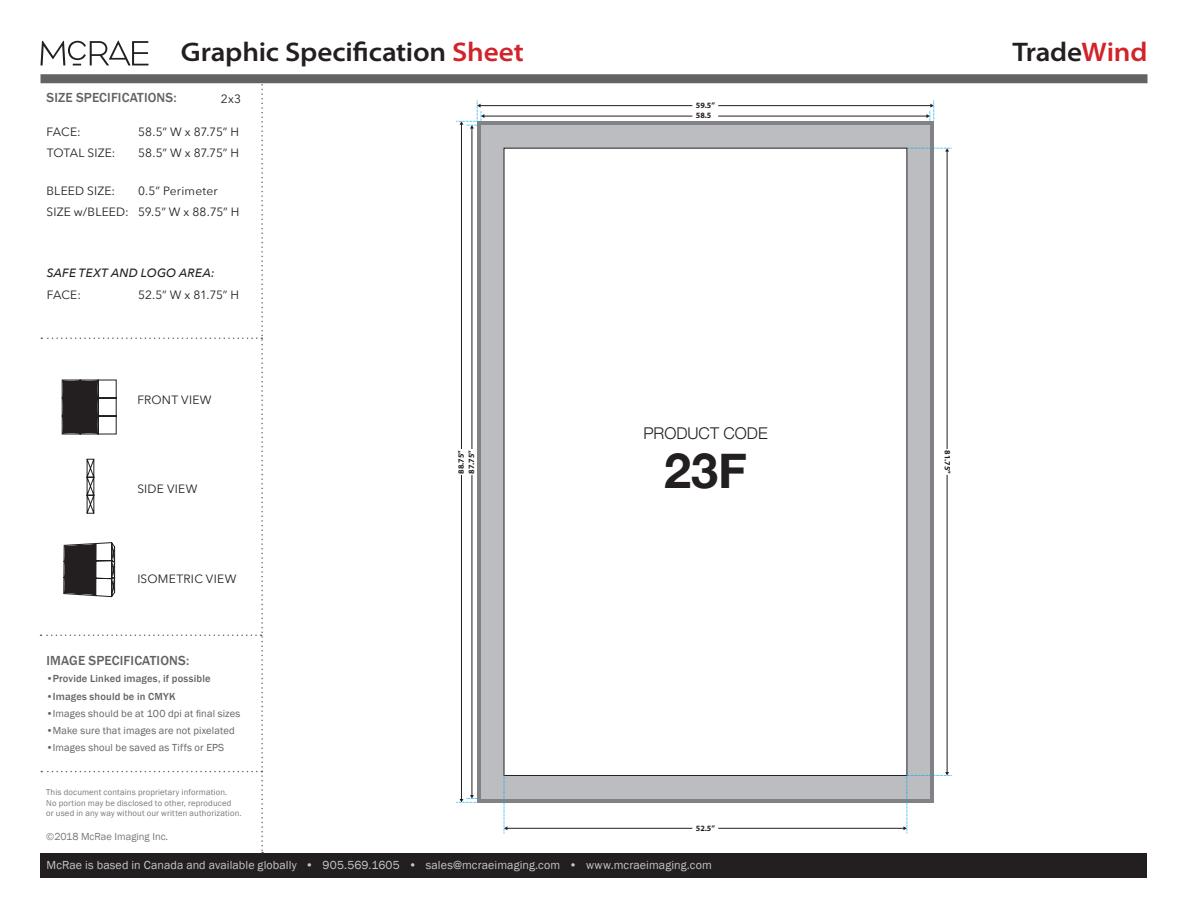
<style>
.page{position:relative;width:1188px;height:918px;background:#fff}
.page>*{position:absolute;margin:0;border:0;box-sizing:border-box;transform-origin:0 0}
.t1{font:700 48.6px "Helvetica Neue";color:#231f20}
.page_HEADING{font:600 semi-expanded 27px "Myriad Pro";letter-spacing:-.01em;color:#231f20}
.t2{font:300 16.2px "Helvetica Neue";color:#231f20}
.t3{font:500 13.5px "Franklin Gothic";letter-spacing:.01em;color:#636366}
.measurements{font:12px "Avenir Next";letter-spacing:.015em;color:#231f20}
.t4{font:12px "Franklin Gothic";letter-spacing:.01em;color:#c7c8ca}
.measurements-2{font:italic 500 12px "Avenir Next";letter-spacing:.02em;color:#231f20}
.t5{font:10.5px "Franklin Gothic";letter-spacing:.015em;color:#636366}
.t6{font:500 10.5px "Franklin Gothic";letter-spacing:.02em;color:#636366}
.t7{font:10.5px "Franklin Gothic";color:#76787b}
.t8{font:8.7px/10.5px "Franklin Gothic";letter-spacing:.02em;color:#76787b}
.t9{font:700 8.1px/10.5px "Myriad Pro";color:#231f20}
.s1{color:#d1232a}
.s2{font-weight:500}
</style>
<div class="page">
<div style="left:40px;top:853px;width:1108px;height:25px;background:#231f20"></div>
<svg style="left:40px;top:41px;width:108px;height:24px"></svg>
<div style="left:40px;top:74px;width:1108px;height:9px;background:#636366"></div>
<svg style="left:40px;top:80px;width:223px;height:773px"></svg>
<div style="left:477px;top:121px;width:457px;height:681px;background:#808285"></div>
<div style="left:481px;top:125px;width:449px;height:674px;background:#bcbdc0"></div>
<div style="left:504px;top:148px;width:403px;height:627px;background:#fff"></div>
<svg style="left:907px;top:148px;width:45px;height:4px"></svg>
<hr style="left:947px;top:150px;width:1px;height:624px;background:#231f20">
<svg style="left:946px;top:449px;width:2px;height:26px"></svg>
<hr style="left:472px;top:127px;width:1px;height:670px;background:#231f20">
<hr style="left:461px;top:123px;width:1px;height:678px;background:#231f20">
<svg style="left:456px;top:795px;width:21px;height:8px"></svg>
<svg style="left:461px;top:449px;width:12px;height:26px"></svg>
<hr style="left:484px;top:116px;width:443px;height:1px;background:#231f20">
<hr style="left:479px;top:105px;width:453px;height:1px;background:#231f20">
<svg style="left:456px;top:100px;width:28px;height:29px"></svg>
<svg style="left:926px;top:100px;width:8px;height:21px"></svg>
<svg style="left:692px;top:105px;width:26px;height:12px"></svg>
<hr style="left:506px;top:828px;width:399px;height:1px;background:#231f20">
<svg style="left:504px;top:775px;width:3px;height:59px"></svg>
<svg style="left:903px;top:772px;width:49px;height:62px"></svg>
<svg style="left:692px;top:827px;width:26px;height:2px"></svg>
<h2 class="page_HEADING" style="left:181px;top:37px;width:344px">Graphic Specification <span class="s1">Sheet</span></h2>
<p class="t3" style="left:46px;top:90px;width:132px">SIZE SPECIFICATIONS:</p>
<p class="measurements" style="left:221px;top:89px;width:22px">2x3</p>
<p class="measurements" style="left:46px;top:122px;width:36px">FACE:</p>
<p class="measurements" style="left:47px;top:142px;width:70px">TOTAL SIZE:</p>
<p class="measurements" style="left:138px;top:122px;width:102px">58.5” W x 87.75” H</p>
<p class="measurements" style="left:138px;top:142px;width:102px">58.5” W x 87.75” H</p>
<p class="measurements" style="left:46px;top:181px;width:70px">BLEED SIZE:</p>
<p class="measurements" style="left:46px;top:202px;width:84px">SIZE w/BLEED:</p>
<p class="measurements" style="left:138px;top:181px;width:81px">0.5” Perimeter</p>
<p class="measurements" style="left:138px;top:202px;width:103px">59.5” W x 88.75” H</p>
<p class="measurements-2" style="left:47px;top:262px;width:170px">SAFE TEXT AND LOGO AREA:</p>
<p class="measurements" style="left:47px;top:284px;width:36px">FACE:</p>
<p class="measurements" style="left:138px;top:284px;width:103px">52.5” W x 81.75” H</p>
<p class="measurements" style="left:137px;top:389px;width:76px">FRONT VIEW</p>
<p class="measurements" style="left:137px;top:479px;width:62px">SIDE VIEW</p>
<p class="measurements" style="left:137px;top:568px;width:101px">ISOMETRIC VIEW</p>
<p class="t3" style="left:46px;top:652px;width:144px">IMAGE SPECIFICATIONS:</p>
<p class="t6" style="left:46px;top:672px;width:166px">•Provide Linked images, if possible</p>
<p class="t6" style="left:46px;top:690px;width:131px">•Images should be in CMYK</p>
<p class="t5" style="left:46px;top:707px;width:196px"><span class="s2">•</span>Images should be at 100 dpi at final sizes</p>
<p class="t5" style="left:46px;top:724px;width:190px">•Make sure that images are not pixelated</p>
<p class="t5" style="left:46px;top:741px;width:180px">•Images shoul be saved as Tiffs or EPS</p>
<p class="t8" style="left:46px;top:787px;width:197px">This document contains proprietary information.<br>No portion may be disclosed to other, reproduced<br>or used in any way without our written authorization.</p>
<p class="t7" style="left:46px;top:830px;width:123px">©2018 McRae Imaging Inc.</p>
<p class="t9" style="left:456px;top:474px;width:25px;rotate:-90deg">88.75”<br>87.75”</p>
<p class="t9" style="left:696px;top:100px;width:21px">59.5”</p>
<p class="t9" style="left:696px;top:111px;width:17px">58.5</p>
<p class="t2" style="left:643px;top:420px;width:126px">PRODUCT CODE</p>
<p class="t1" style="left:664px;top:432px;width:84px">23F</p>
<p class="t9" style="left:696px;top:823px;width:21px">52.5”</p>
<p class="t4" style="left:46px;top:858px;width:667px">McRae is based in Canada and available globally • 905.569.1605 • sales@mcraeimaging.com • www.mcraeimaging.com</p>
<p class="page_HEADING" style="left:1012px;top:37px;width:137px">Trade<span class="s1">Wind</span></p>
<p class="t9" style="left:953px;top:450px;width:25px;rotate:90deg">81.75”</p>
</div>
